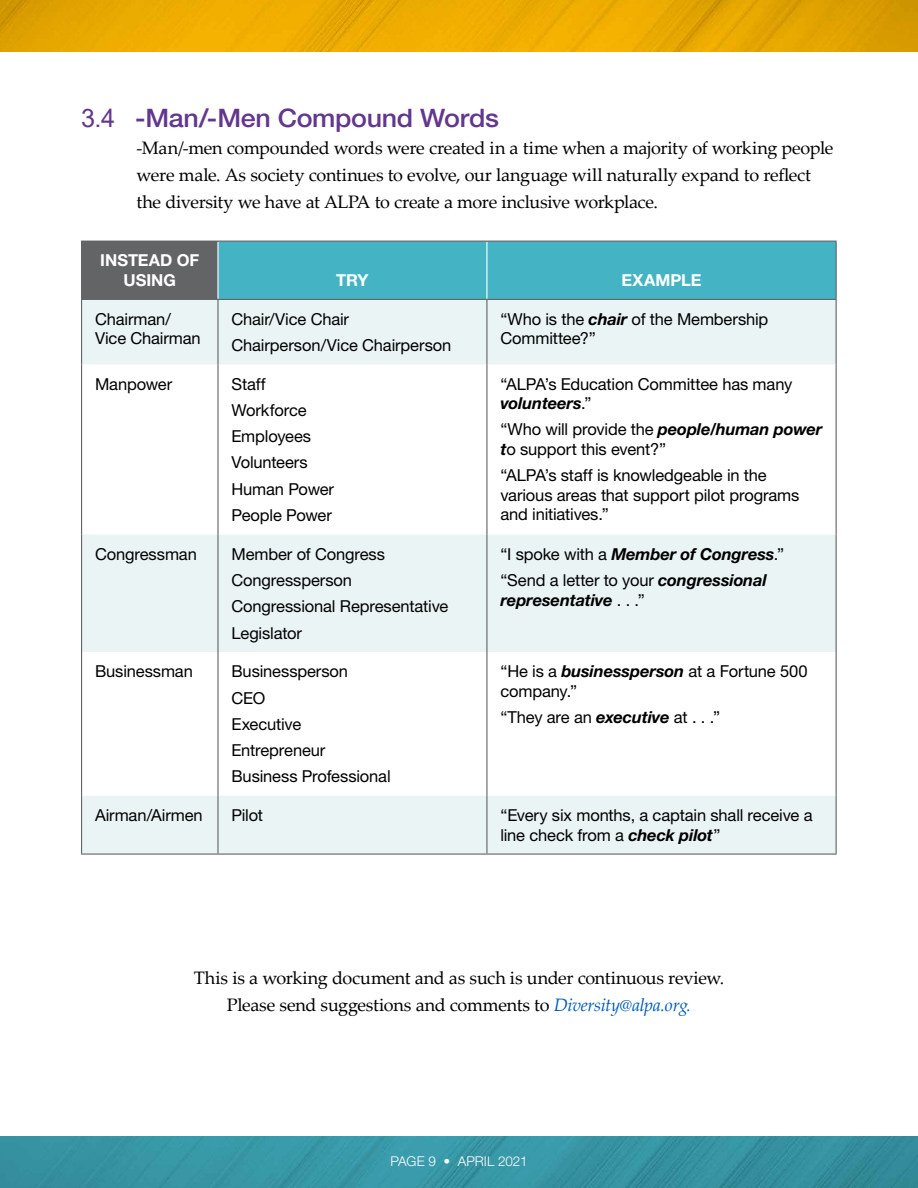
<style>
.page{position:relative;width:918px;height:1188px;background:#fff}
.page>*{position:absolute;margin:0;border:0;box-sizing:border-box;transform-origin:0 0}
.t1{font:500 25.5px "Helvetica Neue LT Std";letter-spacing:-.01em;color:#62378d;scale:1.05 1}
.t2{font:18px/27px "Palatino Linotype";letter-spacing:-.02em;color:#000}
.t3{font:16.5px/26.2px "Helvetica Neue LT Std";letter-spacing:-.01em;color:#000}
.t4{font:700 16.5px/19.5px "Helvetica Neue LT Std";letter-spacing:-.005em;color:#fff;text-align:center}
.t5{font:italic 700 16.5px "Helvetica Neue LT Std";letter-spacing:-.005em;color:#000}
.t6{font:300 13.5px "Helvetica Neue LT Std";color:#fff}
.s1{font-family:"Arial";font-weight:400}
.s2{font-weight:700;font-style:italic}
.s3{font-weight:400;font-style:normal}
.s4{font-style:italic;color:#005cb9}
</style>
<div class="page">
<img style="left:0;top:1136px;width:918px;height:52px">
<img style="left:0;top:0;width:918px;height:52px">
<div style="left:82px;top:241px;width:136px;height:58px;background:#636466"></div>
<div style="left:219px;top:242px;width:617px;height:57px;background:#44b4c4"></div>
<svg style="left:82px;top:300px;width:754px;height:553px"></svg>
<hr style="left:217px;top:242px;width:2px;height:57px;background:#fff">
<hr style="left:486px;top:242px;width:2px;height:57px;background:#fff">
<hr style="left:81px;top:300px;width:1px;height:64px;background:#636466">
<hr style="left:217px;top:300px;width:2px;height:64px;background:#636466">
<hr style="left:486px;top:300px;width:2px;height:64px;background:#636466">
<hr style="left:836px;top:300px;width:1px;height:64px;background:#636466">
<hr style="left:81px;top:364px;width:1px;height:170px;background:#636466">
<hr style="left:217px;top:364px;width:2px;height:170px;background:#636466">
<hr style="left:486px;top:364px;width:2px;height:170px;background:#636466">
<hr style="left:836px;top:364px;width:1px;height:170px;background:#636466">
<hr style="left:81px;top:534px;width:1px;height:118px;background:#636466">
<hr style="left:217px;top:534px;width:2px;height:118px;background:#636466">
<hr style="left:486px;top:534px;width:2px;height:118px;background:#636466">
<hr style="left:836px;top:534px;width:1px;height:118px;background:#636466">
<hr style="left:81px;top:652px;width:1px;height:144px;background:#636466">
<hr style="left:217px;top:652px;width:2px;height:144px;background:#636466">
<hr style="left:486px;top:652px;width:2px;height:144px;background:#636466">
<hr style="left:836px;top:652px;width:1px;height:144px;background:#636466">
<hr style="left:81px;top:796px;width:1px;height:57px;background:#636466">
<hr style="left:81px;top:853px;width:137px;height:2px;background:#636466">
<hr style="left:217px;top:796px;width:2px;height:57px;background:#636466">
<hr style="left:486px;top:796px;width:2px;height:57px;background:#636466">
<hr style="left:836px;top:796px;width:1px;height:57px;background:#636466">
<hr style="left:218px;top:853px;width:269px;height:2px;background:#636466">
<hr style="left:487px;top:853px;width:350px;height:2px;background:#636466">
<hr style="left:81px;top:241px;width:137px;height:1px;background:#636466">
<hr style="left:81px;top:242px;width:1px;height:57px;background:#636466">
<hr style="left:218px;top:241px;width:269px;height:1px;background:#636466">
<hr style="left:487px;top:241px;width:350px;height:1px;background:#636466">
<hr style="left:836px;top:242px;width:1px;height:57px;background:#636466">
<hr style="left:81px;top:299px;width:137px;height:1px;background:#636466">
<hr style="left:218px;top:299px;width:269px;height:1px;background:#636466">
<hr style="left:487px;top:299px;width:350px;height:1px;background:#636466">
<h1 class="t1" style="left:81px;top:102px;width:400px"><span class="s1">3.4</span> -Man/-Men Compound Words</h1>
<p class="t2" style="left:136px;top:133px;width:698px">-Man/-men compounded words were created in a time when a majority of working people were male. As society continues to evolve, our language will naturally expand to reflect the diversity we have at ALPA to create a more inclusive workplace.</p>
<p class="t4" style="left:100px;top:250px;width:100px">INSTEAD OF<br>USING</p>
<p class="t4" style="left:336px;top:270px;width:34px">TRY</p>
<p class="t4" style="left:622px;top:270px;width:81px">EXAMPLE</p>
<p class="t3" style="left:95px;top:309px;width:107px;line-height:19.5px">Chairman/<br>Vice Chairman</p>
<p class="t3" style="left:231px;top:305px;width:221px">Chair/Vice Chair<br>Chairperson/Vice Chairperson</p>
<p class="t3" style="left:500px;top:309px;width:269px;line-height:19.5px">“Who is the <span class="s2">chair</span> of the Membership<br>Committee?”</p>
<p class="t3" style="left:95px;top:370px;width:79px">Manpower</p>
<p class="t3" style="left:231px;top:370px;width:104px">Staff<br>Workforce<br>Employees<br>Volunteers<br>Human Power<br>People Power</p>
<p class="t3" style="left:500px;top:374px;width:293px;line-height:19.5px">“ALPA’s Education Committee has many <span class="s2">volunteers</span>.”</p>
<p class="t3" style="left:500px;top:420px;width:323px;line-height:19.5px">“Who will provide the <span class="s2">people/human power t</span>o support this event?”</p>
<p class="t3" style="left:500px;top:465px;width:301px;line-height:19.5px">“ALPA’s staff is knowledgeable in the various areas that support pilot programs and initiatives.”</p>
<p class="t3" style="left:95px;top:541px;width:103px">Congressman</p>
<p class="t3" style="left:231px;top:541px;width:218px">Member of Congress<br>Congressperson<br>Congressional Representative<br>Legislator</p>
<p class="t3" style="left:500px;top:541px;width:285px">“I spoke with a <span class="s2">Member of Congress</span>.” “Send a letter to your <span class="s2">congressional</span></p>
<p class="t5" style="left:500px;top:589px;width:146px">representative <span class="s3">. . .”</span></p>
<p class="t3" style="left:95px;top:658px;width:99px">Businessman</p>
<p class="t3" style="left:231px;top:658px;width:161px">Businessperson<br>CEO<br>Executive<br>Entrepreneur<br>Business Professional</p>
<p class="t3" style="left:500px;top:661px;width:309px;line-height:19.5px">“He is a <span class="s2">businessperson</span> at a Fortune 500 company.”</p>
<p class="t3" style="left:500px;top:704px;width:221px">“They are an <span class="s2">executive</span> at . . .”</p>
<p class="t3" style="left:95px;top:802px;width:109px">Airman/Airmen</p>
<p class="t3" style="left:231px;top:802px;width:33px">Pilot</p>
<p class="t3" style="left:500px;top:805px;width:314px;line-height:19.5px">“Every six months, a captain shall receive a line check from a <span class="s2">check pilot</span>”</p>
<p class="t2" style="left:194px;top:963px;width:532px;text-align:center">This is a working document and as such is under continuous review.<br>Please send suggestions and comments to <span class="s4">Diversity@alpa.org.</span></p>
<p class="t6" style="left:390px;top:1153px;width:139px">PAGE 9 • APRIL 2021</p>
</div>
